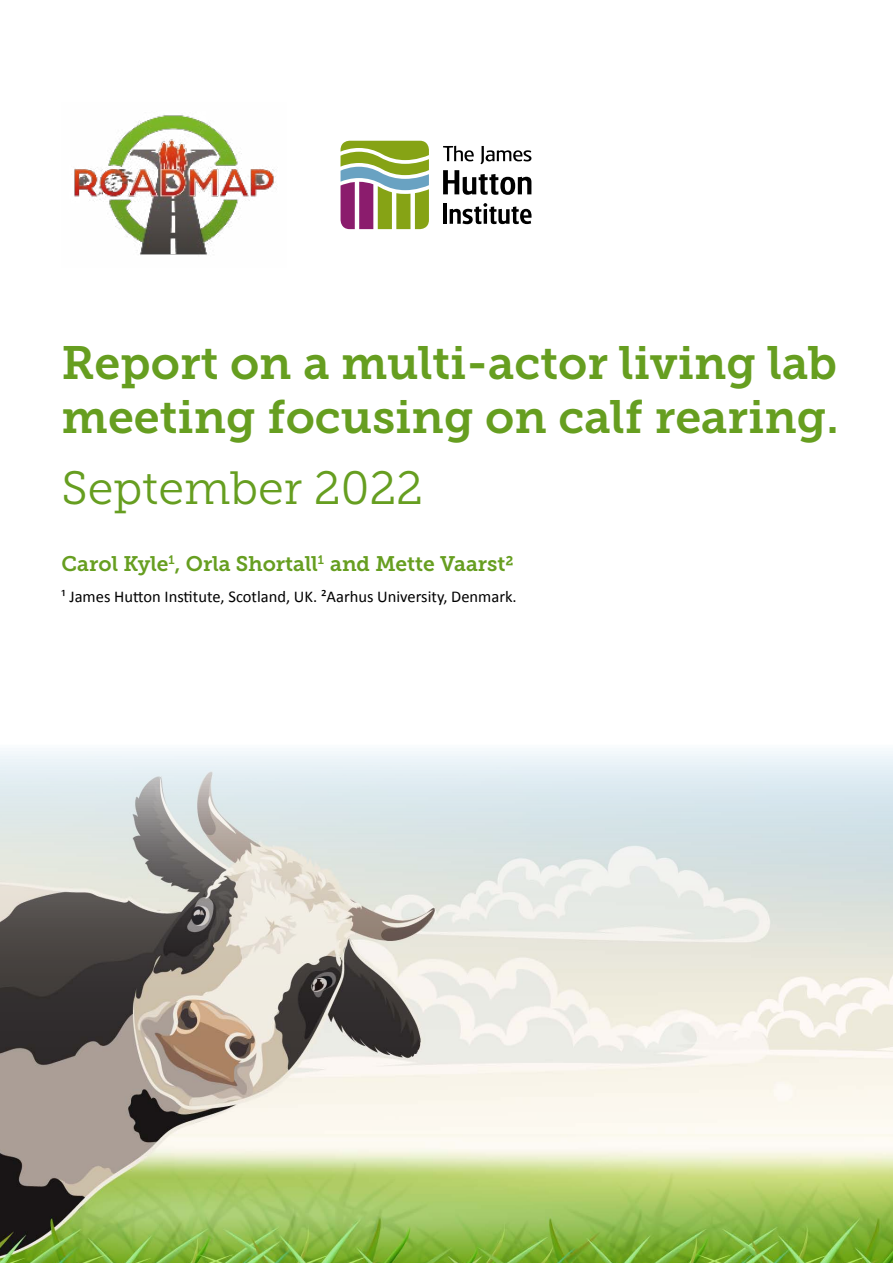
<style>
.page{position:relative;width:893px;height:1263px;background:#fff}
.page>*{position:absolute;margin:0;border:0;box-sizing:border-box;transform-origin:0 0}
.t1{font:46.5px/54px "Museo Slab 700";color:#669e20}
.t2{font:46.5px "Museo Slab 300";color:#669e20}
.t3{font:21px "Museo Slab 700";color:#669e20}
.t4{font:16.5px "Calibri";color:#000}
</style>
<div class="page">
<img style="left:74px;top:115px;width:202px;height:140px">
<img style="left:0;top:751px;width:893px;height:512px">
<svg style="left:341px;top:141px;width:88px;height:88px"></svg>
<svg style="left:443px;top:146px;width:31px;height:15px"></svg>
<svg style="left:480px;top:146px;width:51px;height:18px"></svg>
<svg style="left:443px;top:170px;width:88px;height:25px"></svg>
<hr style="left:443px;top:203px;width:4px;height:21px;background:#000">
<svg style="left:450px;top:203px;width:81px;height:21px"></svg>
<h1 class="t1" style="left:62px;top:336px;width:779px">Report on a multi-actor living lab meeting focusing on calf rearing.</h1>
<h1 class="t2" style="left:62px;top:463px;width:363px">September 2022</h1>
<p class="t3" style="left:62px;top:552px;width:453px">Carol Kyle<sup>1</sup>, Orla Shortall<sup>1</sup> and Mette Vaarst2</p>
<p class="t4" style="left:62px;top:586px;width:457px">¹ James Hutton Institute, Scotland, UK. ²Aarhus University, Denmark.</p>
</div>
